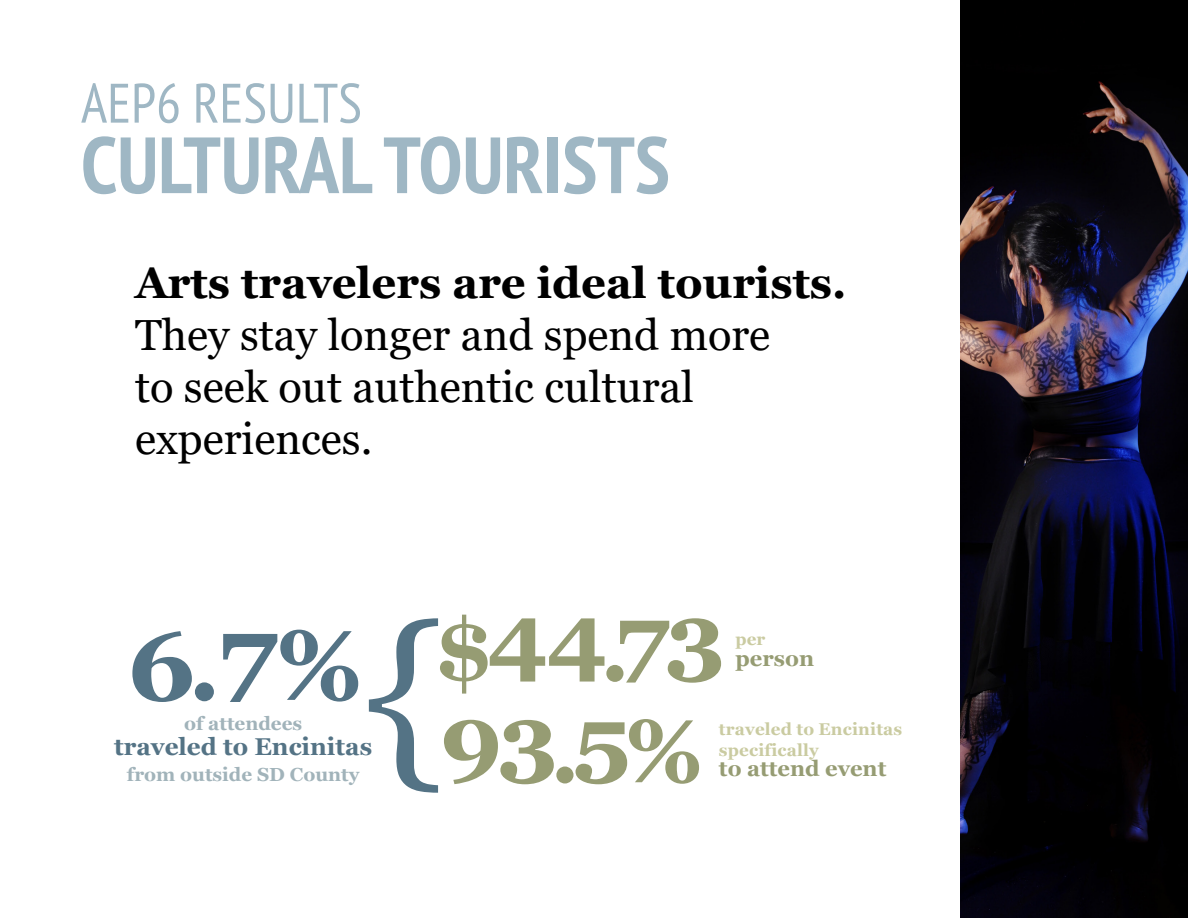
<style>
.page{position:relative;width:1188px;height:918px;background:#fff}
.page>*{position:absolute;margin:0;border:0;box-sizing:border-box;transform-origin:0 0}
.t1{font:190.95px "Georgia";color:#547385}
.t2{font:700 144.45px "Georgia";color:#547385}
.t3{font:700 131.25px "Georgia";color:#969c73}
.t4{font:700 98.55px "Georgia";color:#547385}
.t5{font:700 condensed 79.5px "PT Sans";color:#9fb7c4}
.t6{font:condensed 55.5px "PT Sans";color:#9fb7c4}
.t7{font:43.5px/52.2px "Georgia";color:#000}
.t8{font:700 43.5px "Georgia";color:#000}
.t9{font:700 24.3px "Georgia";color:#547385}
.t10{font:700 21.9px "Georgia";color:#969c73}
.t11{font:700 18.9px "Georgia";color:#a1b3ba}
.t12{font:700 16.95px/20.7px "Georgia";letter-spacing:.01em;color:#cacba1}
.s1{font-size:88.65px}
.s2{font-size:144.45px}
</style>
<div class="page">
<img style="left:960px;top:0;width:228px;height:918px">
<p class="t6" style="left:81px;top:68px;width:282px">AEP6 RESULTS</p>
<p class="t5" style="left:81px;top:113px;width:590px">CULTURAL TOURISTS</p>
<p class="t8" style="left:135px;top:255px;width:713px">Arts travelers are ideal tourists.</p>
<p class="t7" style="left:135px;top:310px;width:637px">They stay longer and spend more to seek out authentic cultural experiences.</p>
<p class="t3" style="left:435px;top:536px;width:297px"><span class="s1">$</span>₄₄<span class="s1">.</span>₇₃</p>
<p class="t1" style="left:362px;top:556px;width:84px">{</p>
<p class="t4" style="left:188px;top:591px;width:176px">.<span class="s2">₇</span>%</p>
<p class="t9" style="left:114px;top:729px;width:260px">traveled to Encinitas</p>
<p class="t11" style="left:127px;top:760px;width:234px">from outside SD County</p>
<p class="t2" style="left:123px;top:541px;width:81px">₆</p>
<p class="t11" style="left:184px;top:709px;width:120px">of attendees</p>
<p class="t12" style="left:736px;top:628px;width:31px">per</p>
<p class="t10" style="left:736px;top:642px;width:80px">person</p>
<p class="t3" style="left:435px;top:638px;width:269px">₉₃<span class="s1">.</span>₅<span class="s1">%</span></p>
<p class="t12" style="left:719px;top:718px;width:185px">traveled to Encinitas specifically</p>
<p class="t10" style="left:719px;top:752px;width:169px">to attend event</p>
</div>
